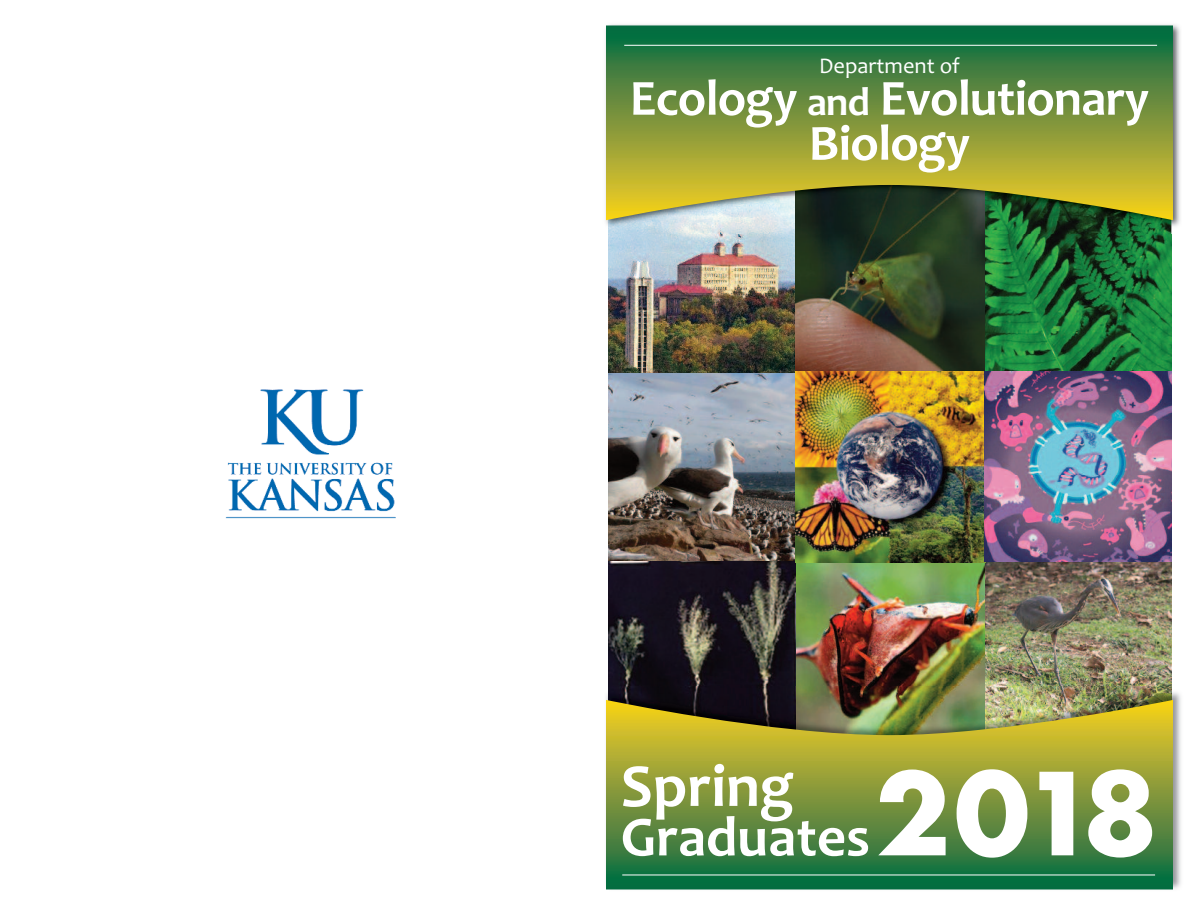
<style>
.page{position:relative;width:1188px;height:918px;background:#fff}
.page>*{position:absolute;margin:0;border:0;box-sizing:border-box;transform-origin:0 0}
.t1{font:700 61.5px "Candara";color:#fff}
.t2{font:700 57px "Candara";color:#fff}
.t3{font:700 51px/45px "Candara";letter-spacing:-.015em;color:#fff;text-align:center}
.t4{font:22.5px "Candara";color:#fff}
.s1{font-size:40.5px}
.s2{font-family:"Futura";font-size:110.85px}
</style>
<div class="page">
<img style="left:608px;top:372px;width:188px;height:314px">
<img style="left:608px;top:234px;width:187px;height:138px">
<img style="left:225px;top:389px;width:171px;height:130px">
<img style="left:795px;top:234px;width:376px;height:328px">
<img style="left:796px;top:554px;width:375px;height:132px">
<img style="left:605px;top:24px;width:575px;height:210px">
<img style="left:608px;top:220px;width:187px;height:14px">
<img style="left:795px;top:220px;width:376px;height:14px">
<svg style="left:606px;top:26px;width:567px;height:194px;background:#6e8d3c"></svg>
<img style="left:796px;top:686px;width:375px;height:14px">
<img style="left:608px;top:686px;width:188px;height:14px">
<svg style="left:606px;top:700px;width:567px;height:190px;background:#728f3c"></svg>
<hr style="left:622px;top:875px;width:533px;height:1px;background:#fff">
<hr style="left:624px;top:45px;width:533px;height:1px;background:#fff">
<p class="t4" style="left:819px;top:52px;width:142px">Department of</p>
<p class="t3" style="left:630px;top:75px;width:521px">Ecology <span class="s1">and</span> Evolutionary<br>Biology</p>
<p class="t1" style="left:621px;top:749px;width:175px">Spring</p>
<p class="t2" style="left:621px;top:802px;width:539px">Graduates<span class="s2">2018</span></p>
</div>
